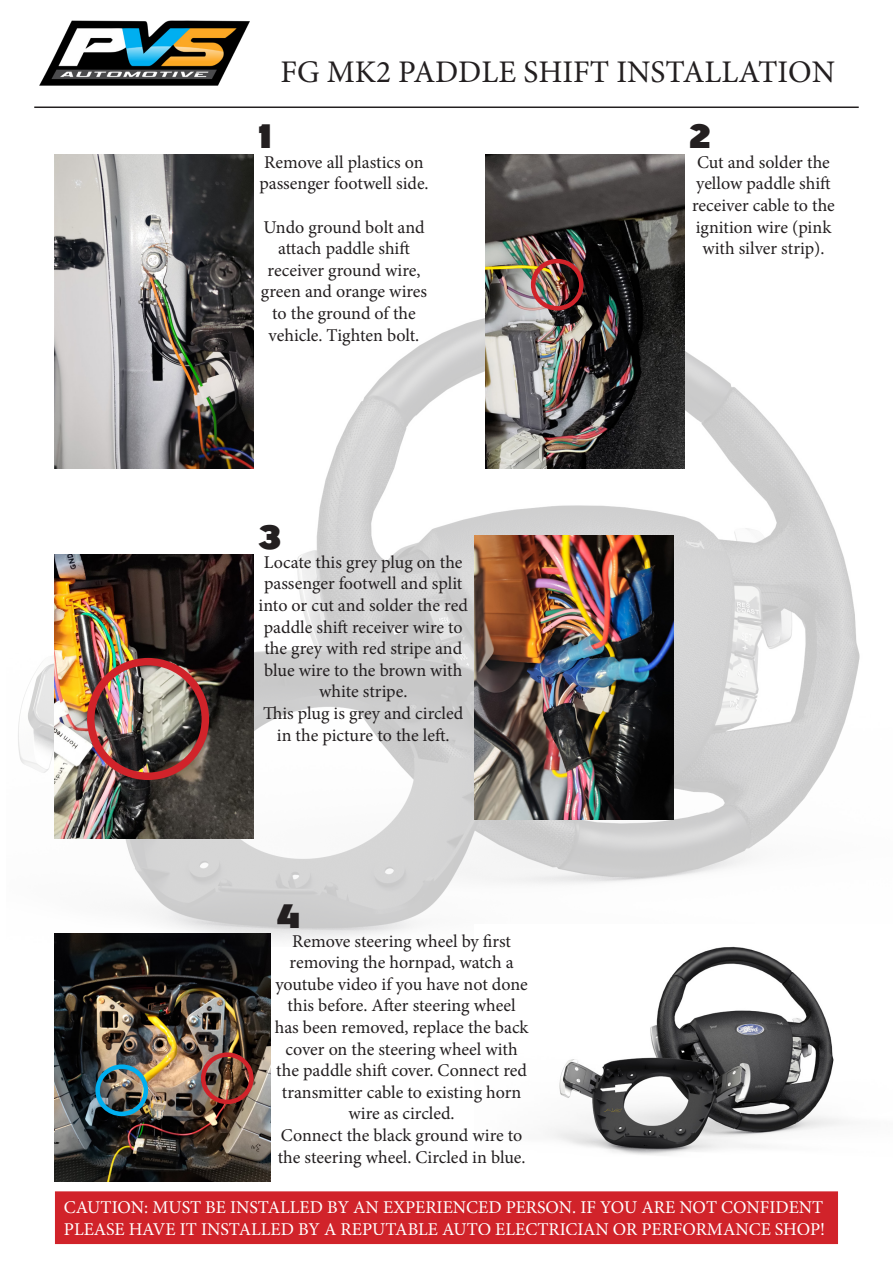
<style>
.page{position:relative;width:893px;height:1263px;background:#fff}
.page>*{position:absolute;margin:0;border:0;box-sizing:border-box;transform-origin:0 0}
.t1{font:31.5px "Minion Pro";color:#231f20}
.t2{font:31.5px "a Big Deal";color:#231f20}
.t3{font:18px/21.6px "Minion Pro";color:#231f20;text-align:center}
.t4{font:18px/21.6px "Minion Pro";color:#fff}
</style>
<div class="page">
<img style="left:18px;top:318px;width:842px;height:622px">
<img style="left:40px;top:20px;width:210px;height:66px">
<hr style="left:34px;top:107px;width:825px;height:1px;background:#231f20">
<img style="left:54px;top:933px;width:217px;height:249px">
<img style="left:474px;top:536px;width:200px;height:283px">
<img style="left:54px;top:155px;width:200px;height:313px">
<img style="left:485px;top:155px;width:200px;height:313px">
<img style="left:54px;top:555px;width:200px;height:283px">
<div style="left:87px;top:658px;width:122px;height:122px;border:8px solid #d1232a;border-radius:50%"></div>
<div style="left:531px;top:259px;width:53px;height:52px;border:4px solid #d1232a;border-radius:50%"></div>
<div style="left:201px;top:1052px;width:53px;height:52px;border:4px solid #d1232a;border-radius:50%"></div>
<img style="left:474px;top:925px;width:386px;height:230px">
<div style="left:95px;top:1064px;width:53px;height:52px;border:4px solid #00aeef;border-radius:50%"></div>
<div style="left:55px;top:1191px;width:783px;height:54px;background:#d1232a"></div>
<p class="t1" style="left:280px;top:51px;width:556px">FG MK2 PADDLE SHIFT INSTALLATION</p>
<p class="t2" style="left:258px;top:123px;width:15px">1</p>
<p class="t2" style="left:689px;top:123px;width:24px">2</p>
<p class="t3" style="left:259px;top:151px;width:171px;text-align:left">Remove all plastics on passenger footwell side.</p>
<p class="t3" style="left:261px;top:216px;width:168px">Undo ground bolt and attach paddle shift receiver ground wire, green and orange wires to the ground of the vehicle. Tighten bolt.</p>
<p class="t2" style="left:258px;top:523px;width:25px">3</p>
<p class="t3" style="left:259px;top:551px;width:211px">Locate this grey plug on the passenger footwell and split into or cut and solder the red paddle shift receiver wire to the grey with red stripe and blue wire to the brown with white stripe.</p>
<p class="t3" style="left:263px;top:702px;width:202px">This plug is grey and circled in the picture to the left.</p>
<p class="t2" style="left:276px;top:902px;width:26px">4</p>
<p class="t3" style="left:275px;top:930px;width:255px">Remove steering wheel by first removing the hornpad, watch a youtube video if you have not done this before. After steering wheel has been removed, replace the back cover on the steering wheel with the paddle shift cover. Connect red transmitter cable to existing horn wire as circled.</p>
<p class="t3" style="left:278px;top:1124px;width:249px;text-align:left">Connect the black ground wire to the steering wheel. Circled in blue.</p>
<p class="t3" style="left:692px;top:151px;width:144px">Cut and solder the yellow paddle shift receiver cable to the ignition wire (pink with silver strip).</p>
<p class="t4" style="left:64px;top:1197px;width:763px">CAUTION: MUST BE INSTALLED BY AN EXPERIENCED PERSON. IF YOU ARE NOT CONFIDENT<br>PLEASE HAVE IT INSTALLED BY A REPUTABLE AUTO ELECTRICIAN OR PERFORMANCE SHOP!</p>
</div>
